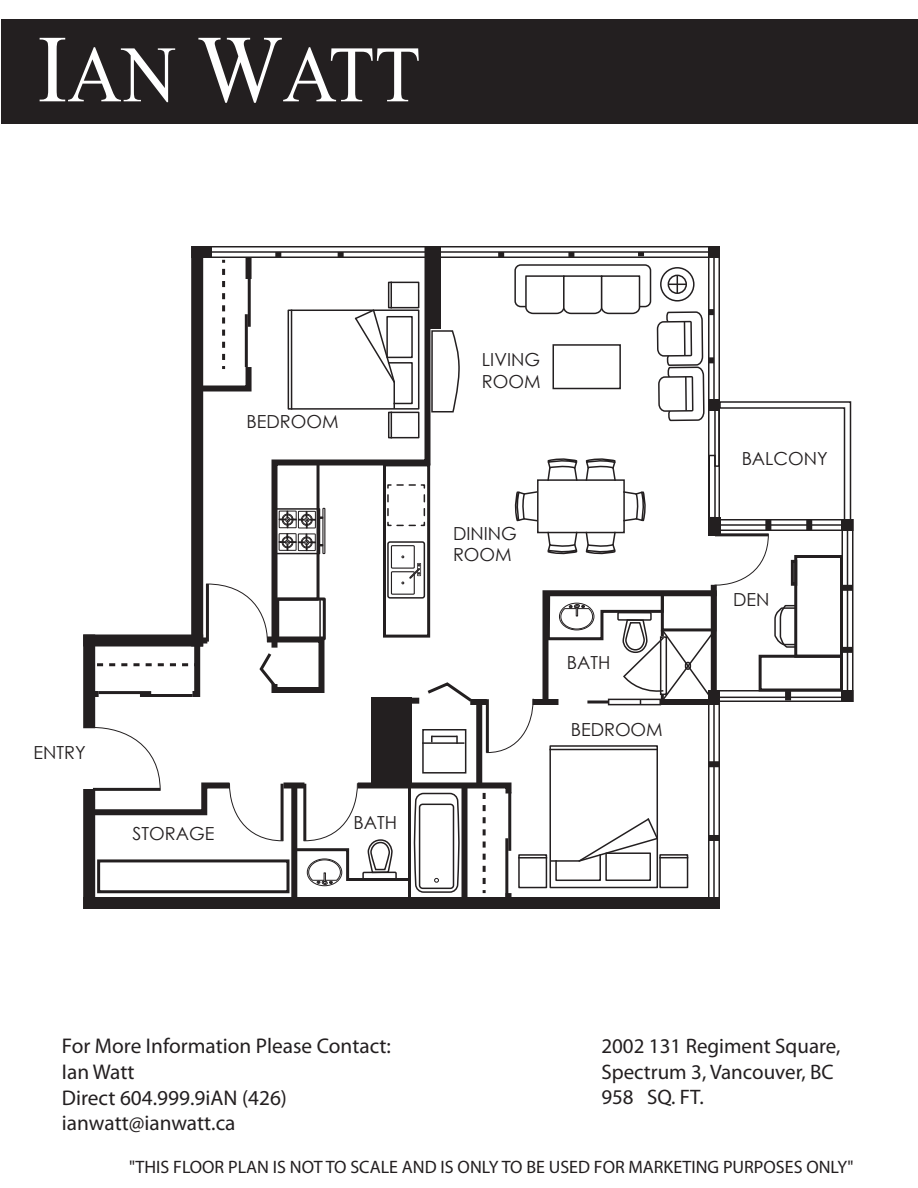
<style>
.page{position:relative;width:918px;height:1188px;background:#fff}
.page>*{position:absolute;margin:0;border:0;box-sizing:border-box;transform-origin:0 0}
.t1{font:79.95px "Times New Roman";color:#fff;scale:.94 1}
.t2{font:21.3px/25.7px "Myriad Pro";color:#231f20}
.t3{font:21px/25.2px "Myriad Pro";color:#231f20}
.t4{font:18px "Myriad Pro";color:#231f20}
.t5{font:18px/21.6px "Century Gothic";color:#231f20}
.s1{font-size:95.85px}
</style>
<div class="page">
<div style="left:2px;top:19px;width:916px;height:104px;background:#231f20"></div>
<svg style="left:83px;top:246px;width:771px;height:663px"></svg>
<h1 class="t1" style="left:37px;top:21px;width:409px"><span class="s1">I</span>AN <span class="s1">W</span>ATT</h1>
<p class="t5" style="left:246px;top:410px;width:94px">BEDROOM</p>
<p class="t5" style="left:33px;top:742px;width:54px">ENTRY</p>
<p class="t5" style="left:132px;top:823px;width:83px">STORAGE</p>
<p class="t5" style="left:354px;top:811px;width:45px">BATH</p>
<p class="t5" style="left:482px;top:348px;width:60px">LIVING<br>ROOM</p>
<p class="t5" style="left:453px;top:522px;width:65px">DINING<br>ROOM</p>
<p class="t5" style="left:567px;top:651px;width:45px">BATH</p>
<p class="t5" style="left:571px;top:719px;width:94px">BEDROOM</p>
<p class="t5" style="left:742px;top:448px;width:88px">BALCONY</p>
<p class="t5" style="left:733px;top:589px;width:38px">DEN</p>
<p class="t2" style="left:62px;top:1033px;width:331px">For More Information Please Contact:<br>Ian Watt<br>Direct 604.999.9iAN (426) ianwatt@ianwatt.ca</p>
<p class="t3" style="left:601px;top:1033px;width:241px">2002 131 Regiment Square,<br>Spectrum 3, Vancouver, BC<br>958 SQ. FT.</p>
<p class="t4" style="left:129px;top:1156px;width:726px">"THIS FLOOR PLAN IS NOT TO SCALE AND IS ONLY TO BE USED FOR MARKETING PURPOSES ONLY"</p>
</div>
